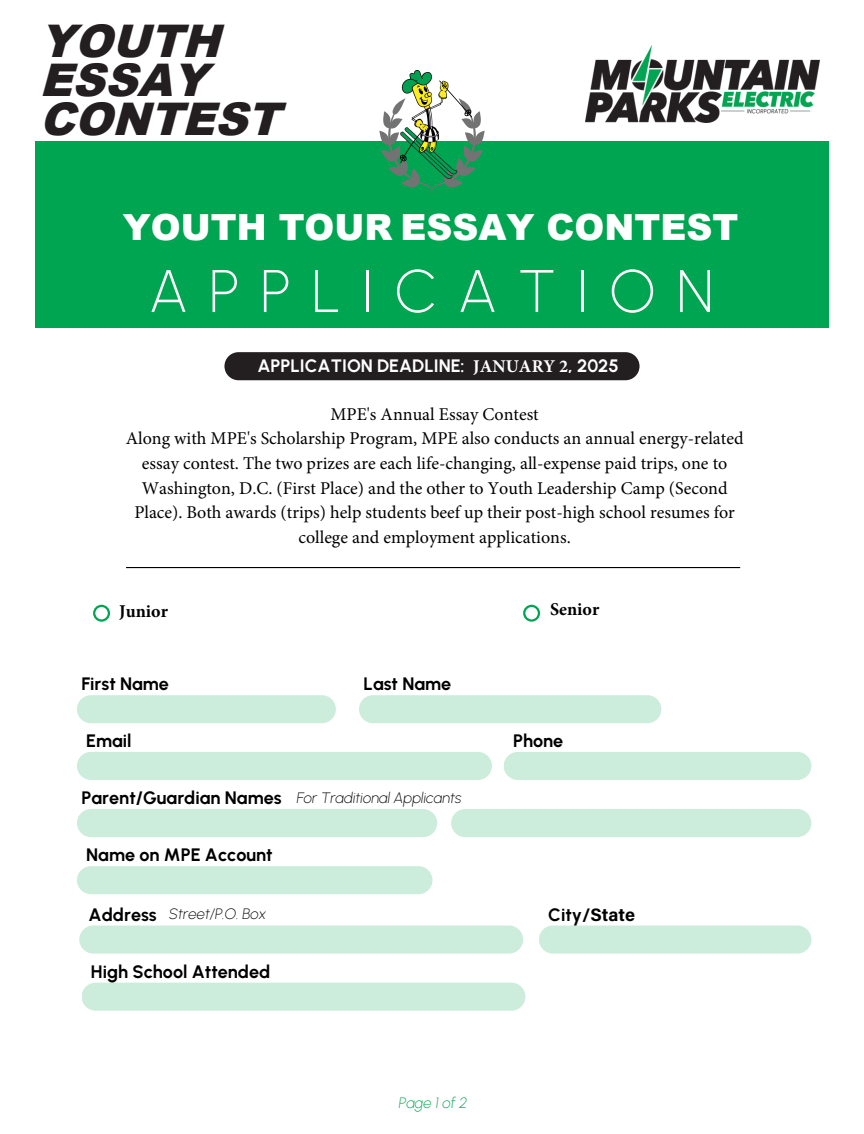
<style>
.page{position:relative;width:864px;height:1134px;background:#fff}
.page>*{position:absolute;margin:0;border:0;box-sizing:border-box;transform-origin:0 0}
.t1{font:200 60px "Urbanist";letter-spacing:.35em;color:#fff}
.t2{font:italic 900 45px/39.2px "Arial";color:#231f20}
.t3{font:900 36px "Arial";color:#fff}
.t4{font:18px/24.6px "Minion Pro";color:#000;text-align:center}
.t5{font:700 18px "Urbanist";color:#000}
.t6{font:700 18px "Urbanist";color:#fff}
.t7{font:700 18px "Minion Pro";color:#000}
.t8{font:700 18px "Acumin Pro";color:#000}
.t9{font:italic 200 15px "Urbanist";color:#000}
.t10{font:italic 200 15px "Urbanist";color:#00a551}
.s1{font-family:"Minion Pro"}
.s2{font-family:"Urbanist"}
</style>
<div class="page">
<div style="left:35px;top:141px;width:794px;height:187px;background:#00a551"></div>
<svg style="left:379px;top:101px;width:105px;height:93px"></svg>
<img style="left:400px;top:71px;width:72px;height:108px">
<img style="left:586px;top:46px;width:234px;height:76px">
<svg style="left:93px;top:605px;width:17px;height:17px"></svg>
<svg style="left:523px;top:605px;width:17px;height:17px"></svg>
<div style="left:77px;top:695px;width:259px;height:28px;background:#cceddc;border-radius:14px"></div>
<div style="left:359px;top:695px;width:302px;height:28px;background:#cceddc;border-radius:14px"></div>
<div style="left:451px;top:809px;width:360px;height:28px;background:#cceddc;border-radius:14px"></div>
<div style="left:77px;top:866px;width:356px;height:28px;background:#cceddc;border-radius:14px"></div>
<div style="left:77px;top:809px;width:360px;height:28px;background:#cceddc;border-radius:14px"></div>
<div style="left:79px;top:926px;width:444px;height:28px;background:#cceddc;border-radius:14px"></div>
<div style="left:539px;top:926px;width:272px;height:28px;background:#cceddc;border-radius:14px"></div>
<div style="left:77px;top:752px;width:415px;height:28px;background:#cceddc;border-radius:14px"></div>
<div style="left:504px;top:752px;width:307px;height:28px;background:#cceddc;border-radius:14px"></div>
<div style="left:82px;top:983px;width:443px;height:28px;background:#cceddc;border-radius:14px"></div>
<div style="left:224px;top:352px;width:416px;height:28px;background:#231f20;border-radius:14px"></div>
<hr style="left:126px;top:567px;width:614px;height:1px;background:#000">
<p class="t2" style="left:39px;top:20px;width:258px">YOUTH<br>ESSAY<br>CONTEST</p>
<h2 class="t3" style="left:123px;top:201px;width:617px">YOUTH TOUR ESSAY CONTEST</h2>
<h2 class="t1" style="left:149px;top:255px;width:566px">APPLICATION</h2>
<h4 class="t6" style="left:258px;top:355px;width:363px">APPLICATION DEADLINE: <span class="s1">JANUARY 2</span>, 2025</h4>
<h4 class="t4" style="left:126px;top:402px;width:619px">MPE's Annual Essay Contest<br>Along with MPE's Scholarship Program, MPE also conducts an annual energy-related essay contest. The two prizes are each life-changing, all-expense paid trips, one to Washington, D.C. (First Place) and the other to Youth Leadership Camp (Second Place). Both awards (trips) help students beef up their post-high school resumes for college and employment applications.</h4>
<h3 class="t7" style="left:119px;top:598px;width:50px">Junior</h3>
<h5 class="t7" style="left:550px;top:597px;width:51px">Senior</h5>
<p class="t5" style="left:82px;top:673px;width:89px">First Name</p>
<p class="t5" style="left:364px;top:673px;width:89px">Last Name</p>
<p class="t5" style="left:86px;top:730px;width:47px">Email</p>
<h4 class="t5" style="left:513px;top:730px;width:52px">Phone</h4>
<h4 class="t5" style="left:82px;top:787px;width:202px">Parent/Guardian Names</h4>
<h4 class="t9" style="left:297px;top:789px;width:166px">For Traditional Applicants</h4>
<h4 class="t5" style="left:86px;top:844px;width:188px">Name on MPE Account</h4>
<h4 class="t5" style="left:89px;top:903px;width:70px">Address</h4>
<h4 class="t9" style="left:169px;top:905px;width:99px">Street/P.O. Box</h4>
<h4 class="t8" style="left:548px;top:902px;width:88px"><span class="s2">City</span>/State</h4>
<h4 class="t5" style="left:91px;top:961px;width:181px">High School Attended</h4>
<h4 class="t10" style="left:399px;top:1094px;width:70px">Page 1 of 2</h4>
</div>
